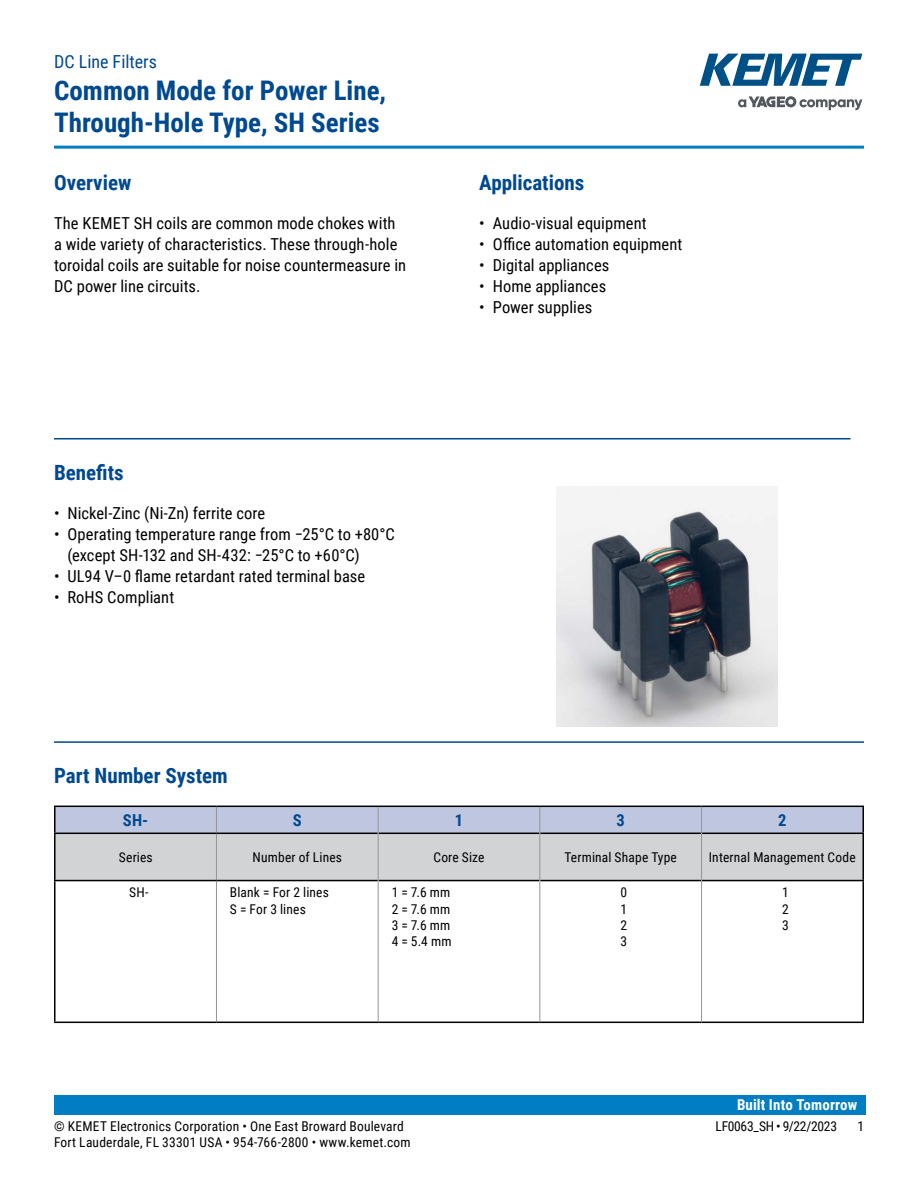
<style>
.page{position:relative;width:918px;height:1188px;background:#fff}
.page>*{position:absolute;margin:0;border:0;box-sizing:border-box;transform-origin:0 0}
.t1{font:700 27px/32.4px "Roboto Condensed";color:#004990}
.t2{font:700 21px "Roboto Condensed";color:#004990}
.t3{font:18px "Roboto Condensed";color:#004990}
.t4{font:16.5px/21px "Roboto Condensed";letter-spacing:.005em;color:#000}
.t5{font:700 16.5px "Roboto Condensed";color:#004990}
.t6{font:700 15px "Roboto Condensed";letter-spacing:.01em;color:#fff}
.t7{font:13.5px/16.2px "Roboto Condensed";letter-spacing:.015em;color:#000;text-align:justify}
.t8{font:13.5px "Roboto Condensed";letter-spacing:-.02em;color:#000}
</style>
<div class="page">
<svg style="left:738px;top:96px;width:124px;height:14px"></svg>
<svg style="left:700px;top:54px;width:162px;height:32px"></svg>
<hr style="left:54px;top:146px;width:810px;height:3px;background:#007dc3">
<div style="left:54px;top:1095px;width:811px;height:20px;background:#007dc3"></div>
<hr style="left:54px;top:438px;width:796px;height:2px;background:#004990">
<hr style="left:54px;top:741px;width:810px;height:2px;background:#004990">
<svg style="left:379px;top:881px;width:483px;height:141px"></svg>
<hr style="left:216px;top:881px;width:1px;height:141px;background:#939598">
<hr style="left:54px;top:880px;width:162px;height:1px;background:#000">
<hr style="left:702px;top:880px;width:162px;height:1px;background:#000">
<hr style="left:54px;top:834px;width:2px;height:46px;background:#000">
<hr style="left:862px;top:834px;width:2px;height:46px;background:#000">
<hr style="left:54px;top:881px;width:2px;height:141px;background:#000">
<hr style="left:862px;top:881px;width:2px;height:141px;background:#000">
<hr style="left:54px;top:1022px;width:162px;height:1px;background:#000">
<hr style="left:216px;top:1022px;width:162px;height:1px;background:#000">
<hr style="left:378px;top:1022px;width:162px;height:1px;background:#000">
<hr style="left:540px;top:1022px;width:162px;height:1px;background:#000">
<hr style="left:702px;top:1022px;width:162px;height:1px;background:#000">
<hr style="left:54px;top:806px;width:162px;height:1px;background:#000">
<hr style="left:54px;top:807px;width:2px;height:26px;background:#000">
<hr style="left:702px;top:806px;width:162px;height:1px;background:#000">
<hr style="left:862px;top:807px;width:2px;height:26px;background:#000">
<hr style="left:54px;top:833px;width:162px;height:1px;background:#000">
<hr style="left:702px;top:833px;width:162px;height:1px;background:#000">
<svg style="left:55px;top:806px;width:808px;height:75px;background:#bfc3cc"></svg>
<hr style="left:378px;top:833px;width:1px;height:48px;background:#939598">
<hr style="left:539px;top:833px;width:1px;height:48px;background:#939598">
<hr style="left:701px;top:833px;width:1px;height:48px;background:#939598">
<hr style="left:378px;top:881px;width:1px;height:141px;background:#939598">
<hr style="left:539px;top:881px;width:1px;height:141px;background:#939598">
<hr style="left:701px;top:881px;width:1px;height:141px;background:#939598">
<img style="left:556px;top:487px;width:221px;height:240px">
<p class="t3" style="left:54px;top:48px;width:104px">DC Line Filters</p>
<h1 class="t1" style="left:54px;top:73px;width:334px">Common Mode for Power Line,<br>Through-Hole Type, SH Series</h1>
<p class="t2" style="left:54px;top:168px;width:79px">Overview</p>
<p class="t4" style="left:54px;top:212px;width:353px">The KEMET SH coils are common mode chokes with a wide variety of characteristics. These through-hole toroidal coils are suitable for noise countermeasure in DC power line circuits.</p>
<p class="t2" style="left:54px;top:458px;width:71px">Benefits</p>
<p class="t4" style="left:54px;top:502px;width:213px">• Nickel-Zinc (Ni-Zn) ferrite core</p>
<p class="t4" style="left:67px;top:523px;width:329px;text-indent:-13px">• Operating temperature range from −25°C to +80°C (except SH-132 and SH-432: −25°C to +60°C)</p>
<p class="t4" style="left:54px;top:565px;width:313px">• UL94 V–0 flame retardant rated terminal base</p>
<p class="t4" style="left:54px;top:586px;width:122px">• RoHS Compliant</p>
<p class="t2" style="left:479px;top:168px;width:107px">Applications</p>
<p class="t4" style="left:479px;top:212px;width:169px">• Audio-visual equipment</p>
<p class="t4" style="left:479px;top:233px;width:205px">• Office automation equipment</p>
<p class="t4" style="left:479px;top:255px;width:131px">• Digital appliances</p>
<p class="t4" style="left:479px;top:276px;width:128px">• Home appliances</p>
<p class="t4" style="left:479px;top:297px;width:114px">• Power supplies</p>
<p class="t2" style="left:54px;top:761px;width:175px">Part Number System</p>
<p class="t5" style="left:123px;top:809px;width:27px">SH-</p>
<p class="t5" style="left:293px;top:809px;width:10px">S</p>
<p class="t5" style="left:455px;top:809px;width:10px">1</p>
<p class="t5" style="left:617px;top:809px;width:10px">3</p>
<p class="t5" style="left:778px;top:809px;width:10px">2</p>
<p class="t7" style="left:119px;top:849px;width:35px">Series</p>
<p class="t7" style="left:253px;top:849px;width:91px">Number of Lines</p>
<p class="t7" style="left:433px;top:849px;width:53px">Core Size</p>
<p class="t7" style="left:565px;top:849px;width:114px">Terminal Shape Type</p>
<p class="t7" style="left:709px;top:849px;width:148px">Internal Management Code</p>
<p class="t7" style="left:129px;top:884px;width:21px">SH-</p>
<p class="t7" style="left:230px;top:884px;width:100px">Blank = For 2 lines<br>S = For 3 lines</p>
<p class="t7" style="left:392px;top:884px;width:61px">1 = 7.6 mm 2 = 7.6 mm 3 = 7.6 mm 4 = 5.4 mm</p>
<p class="t7" style="left:621px;top:884px;width:8px">0<br>1<br>2<br>3</p>
<p class="t7" style="left:782px;top:884px;width:8px">1<br>2<br>3</p>
<p class="t6" style="left:737px;top:1094px;width:122px">Built Into Tomorrow</p>
<p class="t7" style="left:54px;top:1117px;width:351px">© KEMET Electronics Corporation • One East Broward Boulevard</p>
<p class="t8" style="left:716px;top:1116px;width:123px">LF0063_SH • 9/22/2023</p>
<p class="t7" style="left:857px;top:1117px;width:8px">1</p>
<p class="t7" style="left:54px;top:1133px;width:358px">Fort Lauderdale, FL 33301 USA • 954-766-2800 • www.kemet.com</p>
</div>
